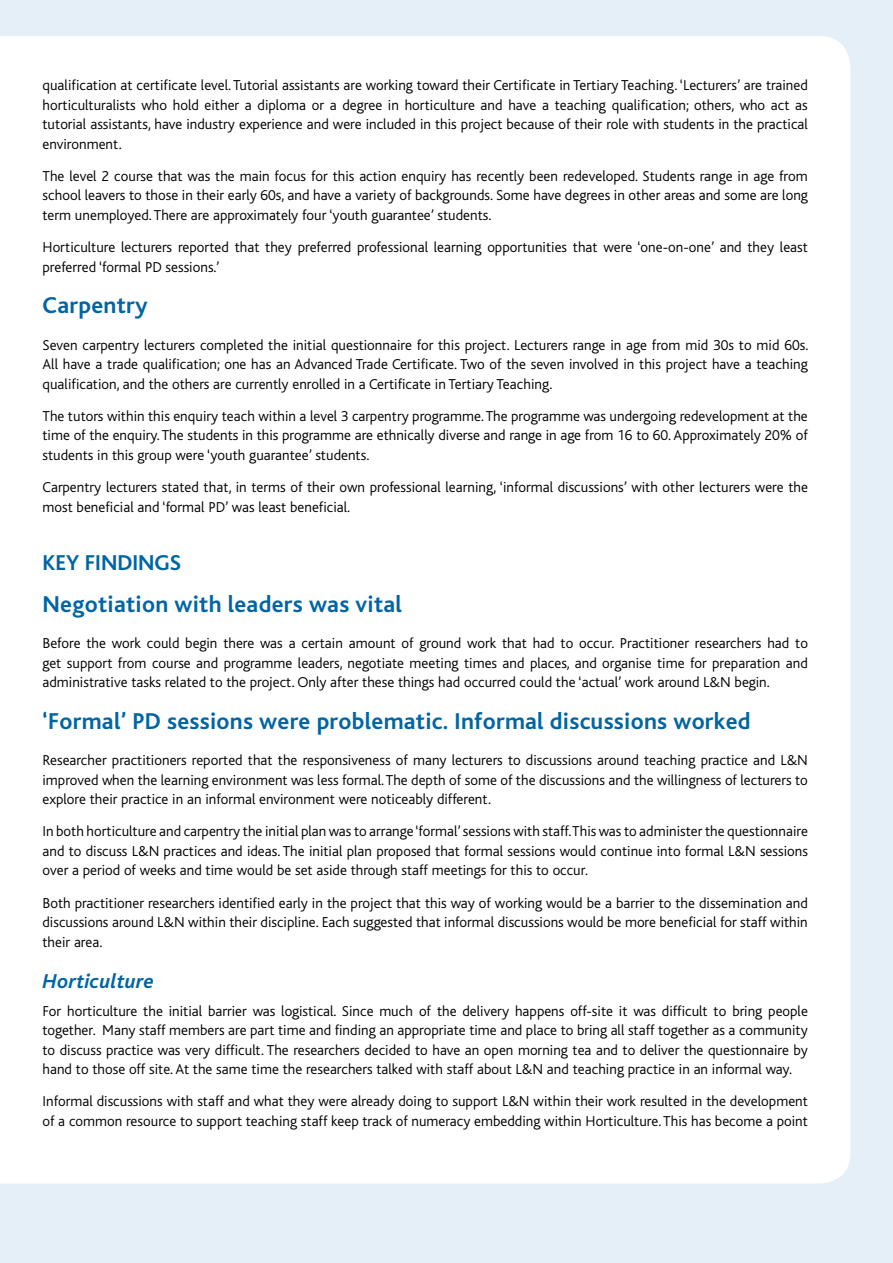
<style>
.page{position:relative;width:893px;height:1263px;background:#e4eff8}
.page>*{position:absolute;margin:0;border:0;box-sizing:border-box;transform-origin:0 0}
.t1{font:700 24px "Bliss";letter-spacing:.01em;color:#0065a4}
.t2{font:700 22.5px "Bliss";color:#0065a4}
.t3{font:italic 700 21px "Bliss";letter-spacing:.01em;color:#0065a4}
.t4{font:300 15px/19.5px "Bliss CE";color:#000;text-align:justify}
</style>
<div class="page">
<div style="left:0;top:36px;width:850px;height:1147px;background:#fff"></div>
<p class="t4" style="left:43px;top:76px;width:767px">qualification at certificate level. Tutorial assistants are working toward their Certificate in Tertiary Teaching. ‘Lecturers’ are trained horticulturalists who hold either a diploma or a degree in horticulture and have a teaching qualification; others, who act as tutorial assistants, have industry experience and were included in this project because of their role with students in the practical environment.</p>
<p class="t4" style="left:43px;top:166px;width:767px">The level 2 course that was the main focus for this action enquiry has recently been redeveloped. Students range in age from school leavers to those in their early 60s, and have a variety of backgrounds. Some have degrees in other areas and some are long term unemployed. There are approximately four ‘youth guarantee’ students.</p>
<p class="t4" style="left:43px;top:238px;width:767px">Horticulture lecturers reported that they preferred professional learning opportunities that were ‘one-on-one’ and they least preferred ‘formal PD sessions.’</p>
<h1 class="t1" style="left:43px;top:293px;width:107px">Carpentry</h1>
<p class="t4" style="left:43px;top:335px;width:767px">Seven carpentry lecturers completed the initial questionnaire for this project. Lecturers range in age from mid 30s to mid 60s.<br>All have a trade qualification; one has an Advanced Trade Certificate. Two of the seven involved in this project have a teaching qualification, and the others are currently enrolled in a Certificate in Tertiary Teaching.</p>
<p class="t4" style="left:43px;top:406px;width:767px">The tutors within this enquiry teach within a level 3 carpentry programme. The programme was undergoing redevelopment at the time of the enquiry. The students in this programme are ethnically diverse and range in age from 16 to 60. Approximately 20% of students in this group were ‘youth guarantee’ students.</p>
<p class="t4" style="left:43px;top:478px;width:767px">Carpentry lecturers stated that, in terms of their own professional learning, ‘informal discussions’ with other lecturers were the most beneficial and ‘formal PD’ was least beneficial.</p>
<h2 class="t2" style="left:43px;top:551px;width:139px">KEY FINDINGS</h2>
<h1 class="t1" style="left:43px;top:591px;width:361px">Negotiation with leaders was vital</h1>
<p class="t4" style="left:43px;top:634px;width:767px">Before the work could begin there was a certain amount of ground work that had to occur. Practitioner researchers had to get support from course and programme leaders, negotiate meeting times and places, and organise time for preparation and administrative tasks related to the project. Only after these things had occurred could the ‘actual’ work around L&amp;N begin.</p>
<h1 class="t1" style="left:43px;top:708px;width:710px">‘Formal’ PD sessions were problematic. Informal discussions worked</h1>
<p class="t4" style="left:43px;top:751px;width:767px">Researcher practitioners reported that the responsiveness of many lecturers to discussions around teaching practice and L&amp;N improved when the learning environment was less formal. The depth of some of the discussions and the willingness of lecturers to explore their practice in an informal environment were noticeably different.</p>
<p class="t4" style="left:43px;top:822px;width:767px">In both horticulture and carpentry the initial plan was to arrange ‘formal’ sessions with staff. This was to administer the questionnaire and to discuss L&amp;N practices and ideas. The initial plan proposed that formal sessions would continue into formal L&amp;N sessions over a period of weeks and time would be set aside through staff meetings for this to occur.</p>
<p class="t4" style="left:43px;top:893px;width:767px">Both practitioner researchers identified early in the project that this way of working would be a barrier to the dissemination and discussions around L&amp;N within their discipline. Each suggested that informal discussions would be more beneficial for staff within their area.</p>
<h3 class="t3" style="left:43px;top:970px;width:113px">Horticulture</h3>
<p class="t4" style="left:43px;top:1001px;width:767px">For horticulture the initial barrier was logistical. Since much of the delivery happens off-site it was difficult to bring people together. Many staff members are part time and finding an appropriate time and place to bring all staff together as a community to discuss practice was very difficult. The researchers decided to have an open morning tea and to deliver the questionnaire by hand to those off site. At the same time the researchers talked with staff about L&amp;N and teaching practice in an informal way.</p>
<p class="t4" style="left:43px;top:1092px;width:767px">Informal discussions with staff and what they were already doing to support L&amp;N within their work resulted in the development of a common resource to support teaching staff keep track of numeracy embedding within Horticulture. This has become a point</p>
</div>
